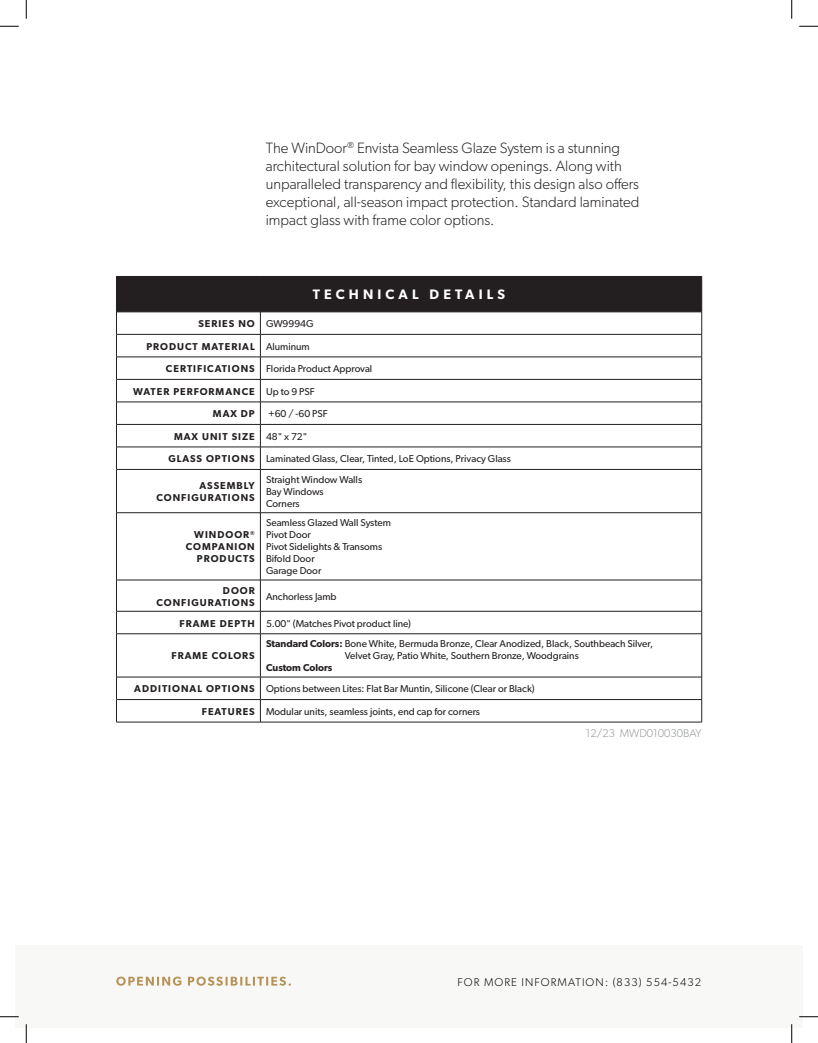
<style>
.page{position:relative;width:818px;height:1043px;background:#fff}
.page>*{position:absolute;margin:0;border:0;box-sizing:border-box;transform-origin:0 0}
.t1{font:300 15px/18px "Gibson";color:#231f20}
.t2{font:600 13.75px "Gibson";letter-spacing:.3em;color:#fff}
.t3{font:300 11.25px "Gibson";letter-spacing:.1em;color:#000}
.t4{font:300 11.25px "Gibson";color:#939598}
.t5{font:10px/12px "Gibson";color:#231f20}
.t6{font:600 10px/12px "Gibson";letter-spacing:.1em;color:#231f20;text-align:right}
.s1{font-weight:400}
.s2{font-weight:600}
</style>
<div class="page">
<hr style="left:260px;top:469px;width:441px;height:1px;background:#231f20">
<hr style="left:701px;top:469px;width:1px;height:43px;background:#231f20">
<hr style="left:260px;top:512px;width:441px;height:1px;background:#231f20">
<hr style="left:701px;top:513px;width:1px;height:67px;background:#231f20">
<hr style="left:260px;top:580px;width:441px;height:1px;background:#231f20">
<hr style="left:701px;top:580px;width:1px;height:31px;background:#231f20">
<hr style="left:260px;top:611px;width:441px;height:1px;background:#231f20">
<svg style="left:701px;top:611px;width:1px;height:22px"></svg>
<hr style="left:260px;top:633px;width:441px;height:1px;background:#231f20">
<hr style="left:701px;top:634px;width:1px;height:43px;background:#231f20">
<hr style="left:260px;top:677px;width:441px;height:1px;background:#231f20">
<hr style="left:260px;top:699px;width:441px;height:1px;background:#231f20">
<svg style="left:701px;top:677px;width:1px;height:45px"></svg>
<hr style="left:260px;top:722px;width:441px;height:1px;background:#231f20">
<svg style="left:116px;top:277px;width:586px;height:192px"></svg>
<hr style="left:116px;top:469px;width:144px;height:1px;background:#231f20">
<hr style="left:116px;top:469px;width:1px;height:43px;background:#231f20">
<hr style="left:260px;top:469px;width:1px;height:43px;background:#231f20">
<hr style="left:116px;top:512px;width:144px;height:1px;background:#231f20">
<hr style="left:116px;top:513px;width:1px;height:67px;background:#231f20">
<hr style="left:260px;top:513px;width:1px;height:67px;background:#231f20">
<hr style="left:116px;top:580px;width:144px;height:1px;background:#231f20">
<hr style="left:116px;top:580px;width:1px;height:31px;background:#231f20">
<hr style="left:260px;top:580px;width:1px;height:31px;background:#231f20">
<hr style="left:116px;top:611px;width:144px;height:1px;background:#231f20">
<svg style="left:116px;top:611px;width:1px;height:22px"></svg>
<svg style="left:260px;top:611px;width:1px;height:22px"></svg>
<hr style="left:116px;top:633px;width:144px;height:1px;background:#231f20">
<hr style="left:116px;top:634px;width:1px;height:43px;background:#231f20">
<hr style="left:260px;top:634px;width:1px;height:43px;background:#231f20">
<hr style="left:116px;top:677px;width:144px;height:1px;background:#231f20">
<hr style="left:116px;top:699px;width:144px;height:1px;background:#231f20">
<svg style="left:116px;top:677px;width:1px;height:45px"></svg>
<svg style="left:260px;top:677px;width:1px;height:45px"></svg>
<hr style="left:116px;top:722px;width:144px;height:1px;background:#231f20">
<hr style="left:116px;top:276px;width:144px;height:1px;background:#231f20">
<hr style="left:116px;top:276px;width:1px;height:36px;background:#231f20">
<hr style="left:260px;top:276px;width:441px;height:1px;background:#231f20">
<hr style="left:260px;top:276px;width:1px;height:36px;background:#231f20">
<hr style="left:701px;top:276px;width:1px;height:36px;background:#231f20">
<hr style="left:116px;top:312px;width:144px;height:1px;background:#231f20">
<hr style="left:260px;top:312px;width:441px;height:1px;background:#231f20">
<hr style="left:260px;top:357px;width:441px;height:1px;background:#231f20">
<div style="left:15px;top:945px;width:787px;height:83px;background:#f8f8f7"></div>
<svg style="left:116px;top:976px;width:175px;height:9px"></svg>
<svg style="left:0;top:25px;width:19px;height:2px"></svg>
<svg style="left:799px;top:25px;width:19px;height:2px"></svg>
<svg style="left:0;top:1016px;width:19px;height:1px"></svg>
<svg style="left:799px;top:1016px;width:19px;height:1px"></svg>
<svg style="left:25px;top:0;width:2px;height:19px"></svg>
<svg style="left:25px;top:1024px;width:2px;height:18px"></svg>
<svg style="left:791px;top:0;width:1px;height:19px"></svg>
<svg style="left:791px;top:1024px;width:1px;height:18px"></svg>
<p class="t1" style="left:266px;top:139px;width:375px">The WinDoor<sup>®</sup> Envista Seamless Glaze System is a stunning architectural solution for bay window openings. Along with unparalleled transparency and flexibility, this design also offers exceptional, all-season impact protection. Standard laminated impact glass with frame color options.</p>
<h2 class="t2" style="left:312px;top:286px;width:194px">TECHNICAL DETAILS</h2>
<p class="t6" style="left:198px;top:317px;width:117px">SERIES NO <span class="s1">GW9994G</span></p>
<p class="t6" style="left:146px;top:340px;width:165px">PRODUCT MATERIAL <span class="s1">Aluminum</span></p>
<p class="t5" style="left:166px;top:362px;width:208px"><span class="s2">CERTIFICATIONS</span> Florida Product Approval</p>
<p class="t6" style="left:133px;top:385px;width:183px">WATER PERFORMANCE <span class="s1">Up to 9 PSF</span></p>
<p class="t6" style="left:213px;top:407px;width:43px">MAX DP</p>
<p class="t5" style="left:268px;top:407px;width:61px">+60 / -60 PSF</p>
<p class="t6" style="left:174px;top:430px;width:135px">MAX UNIT SIZE <span class="s1">48" x 72"</span></p>
<p class="t5" style="left:168px;top:452px;width:344px"><span class="s2">GLASS OPTIONS</span> Laminated Glass, Clear, Tinted, LoE Options, Privacy Glass</p>
<p class="t6" style="left:157px;top:479px;width:100px">ASSEMBLY<br>CONFIGURATIONS</p>
<p class="t5" style="left:266px;top:473px;width:98px">Straight Window Walls<br>Bay Windows<br>Corners</p>
<p class="t6" style="left:186px;top:528px;width:70px">WINDOOR<sup>®<br></sup>COMPANION<br>PRODUCTS</p>
<p class="t5" style="left:266px;top:516px;width:126px">Seamless Glazed Wall System<br>Pivot Door<br>Pivot Sidelights &amp; Transoms<br>Bifold Door<br>Garage Door</p>
<p class="t6" style="left:157px;top:584px;width:100px">DOOR<br>CONFIGURATIONS</p>
<p class="t5" style="left:266px;top:590px;width:72px">Anchorless Jamb</p>
<p class="t5" style="left:179px;top:617px;width:233px"><span class="s2">FRAME DEPTH</span> 5.00" (Matches Pivot product line)</p>
<p class="t6" style="left:171px;top:649px;width:85px">FRAME COLORS</p>
<p class="t5" style="left:266px;top:638px;width:388px;text-align:center"><span class="s2">Standard Colors:</span> Bone White, Bermuda Bronze, Clear Anodized, Black, Southbeach Silver,<br>Velvet Gray, Patio White, Southern Bronze, Woodgrains</p>
<p class="t5" style="left:134px;top:657px;width:402px;line-height:20.9px;text-indent:132px"><span class="s2">Custom Colors<br>ADDITIONAL OPTIONS</span> Options between Lites: Flat Bar Muntin, Silicone (Clear or Black)</p>
<p class="t5" style="left:202px;top:705px;width:280px"><span class="s2">FEATURES</span> Modular units, seamless joints, end cap for corners</p>
<p class="t4" style="left:586px;top:726px;width:117px">12/23 MWD010030BAY</p>
<p class="t3" style="left:457px;top:974px;width:245px">FOR MORE INFORMATION: (833) 554-5432</p>
</div>
